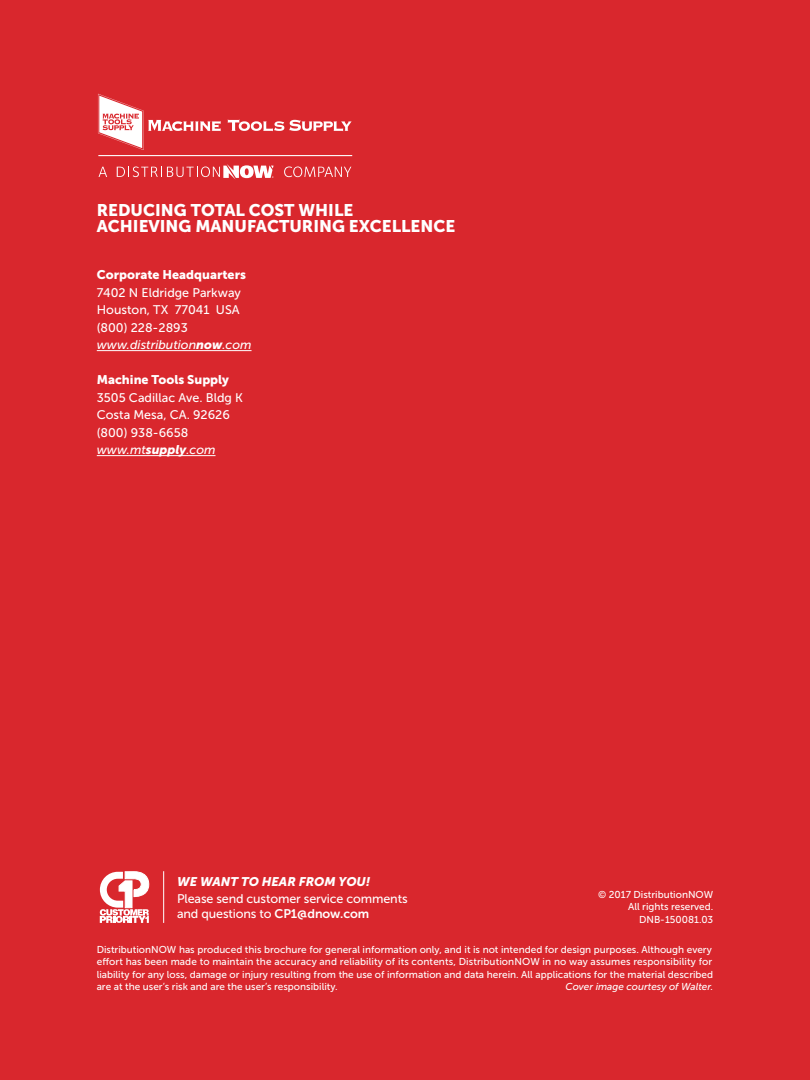
<style>
.page{position:relative;width:810px;height:1080px;background:#d9272d}
.page>*{position:absolute;margin:0;border:0;box-sizing:border-box;transform-origin:0 0}
.t1{font:16.75px/16.8px "Museo Sans 900";color:#fff}
.t2{font:12.5px/17.5px "Museo Sans 500";color:#fff}
.t3{font:12.5px "Museo Sans 900";color:#fff}
.t4{font:italic 12.5px "Museo Sans 900";color:#fff}
.t5{font:10px/12.5px "Museo Sans 500";color:#fff}
.t6{font:italic 10px "Museo Sans 500";color:#fff}
.s1{font-style:italic}
.s2{font-family:"Museo Sans 900";font-style:italic}
.s3{font-family:"Museo Sans 700"}
</style>
<div class="page">
<hr style="left:97px;top:350px;width:155px;height:1px;background:#fff">
<hr style="left:97px;top:455px;width:119px;height:1px;background:#fff">
<svg style="left:100px;top:872px;width:50px;height:51px"></svg>
<hr style="left:163px;top:871px;width:1px;height:52px;background:#fff">
<svg style="left:98px;top:94px;width:123px;height:56px"></svg>
<svg style="left:228px;top:119px;width:124px;height:12px"></svg>
<svg style="left:117px;top:164px;width:157px;height:16px"></svg>
<hr style="left:98px;top:155px;width:254px;height:1px;background:#fff">
<svg style="left:99px;top:167px;width:8px;height:10px"></svg>
<svg style="left:284px;top:166px;width:67px;height:11px"></svg>
<h1 class="t1" style="left:97px;top:201px;width:360px">REDUCING TOTAL COST WHILE<br>ACHIEVING MANUFACTURING EXCELLENCE</h1>
<p class="t3" style="left:97px;top:268px;width:151px">Corporate Headquarters</p>
<p class="t2" style="left:97px;top:284px;width:156px">7402 N Eldridge Parkway<br>Houston, TX 77041 USA (800) 228-2893 <span class="s1">www.distribution</span><span class="s2">now</span><span class="s1">.com</span></p>
<p class="t3" style="left:97px;top:373px;width:134px">Machine Tools Supply</p>
<p class="t2" style="left:97px;top:389px;width:148px">3505 Cadillac Ave. Bldg K<br>Costa Mesa, CA. 92626 (800) 938-6658 <span class="s1">www.mt</span><span class="s2">supply</span><span class="s1">.com</span></p>
<p class="t4" style="left:177px;top:874px;width:195px">WE WANT TO HEAR FROM YOU!</p>
<p class="t2" style="left:177px;top:891px;width:232px;line-height:15px">Please send customer service comments and questions to <span class="s3">CP1@dnow.com</span></p>
<p class="t5" style="left:598px;top:888px;width:117px;text-align:right">© 2017 DistributionNOW<br>All rights reserved.<br>DNB-150081.03</p>
<p class="t5" style="left:97px;top:943px;width:618px">DistributionNOW has produced this brochure for general information only, and it is not intended for design purposes. Although every effort has been made to maintain the accuracy and reliability of its contents, DistributionNOW in no way assumes responsibility for liability for any loss, damage or injury resulting from the use of information and data herein. All applications for the material described are at the user’s risk and are the user’s responsibility.</p>
<p class="t6" style="left:566px;top:981px;width:149px">Cover image courtesy of Walter.</p>
</div>
